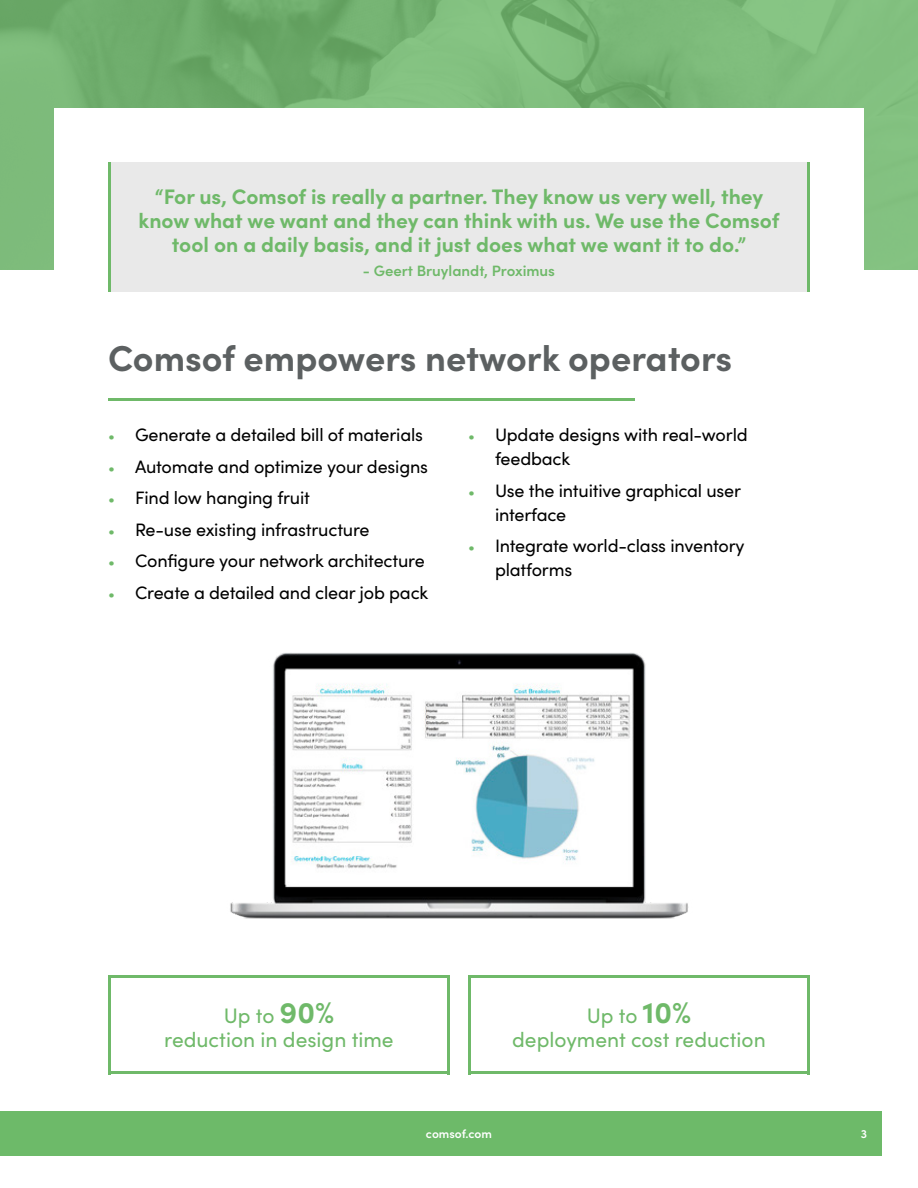
<style>
.page{position:relative;width:918px;height:1188px;background:#fff}
.page>*{position:absolute;margin:0;border:0;box-sizing:border-box;transform-origin:0 0}
.Section_Header{font:700 36px "Sofia Pro";color:#5c6061}
.Block_quote{font:700 21px/24px "Sofia Pro";color:#6fb969;text-align:center}
.Block_quote-2{font:21px/24px "Sofia Pro";color:#6fb969;text-align:center}
.t1{font:18px/24px "Sofia Pro";letter-spacing:-.01em;color:#000}
.Block_quote-3{font:600 15px "Sofia Pro";color:#6fb969}
.t2{font:600 12px "Sofia Pro";color:#fff}
.s1{font-size:15px;color:#6fb969}
.s2{font-weight:700;font-size:30px}
</style>
<div class="page">
<hr style="left:108px;top:398px;width:526px;height:3px;background:#6fb969">
<img style="left:230px;top:653px;width:459px;height:265px">
<div style="left:108px;top:162px;width:702px;height:129px;background:#e9e9e9"></div>
<hr style="left:807px;top:162px;width:3px;height:129px;background:#6fb969">
<hr style="left:108px;top:162px;width:3px;height:129px;background:#6fb969">
<hr style="left:108px;top:975px;width:3px;height:99px;background:#6fb969">
<hr style="left:447px;top:975px;width:3px;height:99px;background:#6fb969">
<hr style="left:108px;top:975px;width:342px;height:3px;background:#6fb969">
<hr style="left:108px;top:1071px;width:342px;height:3px;background:#6fb969">
<hr style="left:468px;top:975px;width:3px;height:99px;background:#6fb969">
<hr style="left:807px;top:975px;width:3px;height:99px;background:#6fb969">
<hr style="left:468px;top:975px;width:342px;height:3px;background:#6fb969">
<hr style="left:468px;top:1071px;width:342px;height:3px;background:#6fb969">
<div style="left:0;top:1112px;width:882px;height:44px;background:#6dba69"></div>
<img style="left:0;top:0;width:918px;height:270px">
<p class="Block_quote" style="left:139px;top:183px;width:642px">“For us, Comsof is really a partner. They know us very well, they know what we want and they can think with us. We use the Comsof tool on a daily basis, and it just does what we want it to do.”</p>
<p class="Block_quote-3" style="left:363px;top:260px;width:194px">- Geert Bruylandt, Proximus</p>
<p class="Section_Header" style="left:108px;top:331px;width:626px">Comsof empowers network operators</p>
<p class="t1" style="left:108px;top:422px;width:317px"><span class="s1">•</span> Generate a detailed bill of materials</p>
<p class="t1" style="left:108px;top:453px;width:322px"><span class="s1">•</span> Automate and optimize your designs</p>
<p class="t1" style="left:108px;top:485px;width:204px"><span class="s1">•</span> Find low hanging fruit</p>
<p class="t1" style="left:108px;top:516px;width:263px"><span class="s1">•</span> Re-use existing infrastructure</p>
<p class="t1" style="left:108px;top:548px;width:318px"><span class="s1">•</span> Configure your network architecture</p>
<p class="t1" style="left:108px;top:579px;width:322px"><span class="s1">•</span> Create a detailed and clear job pack</p>
<p class="t1" style="left:495px;top:422px;width:254px;text-indent:-27px"><span class="s1">•</span> Update designs with real-world feedback</p>
<p class="t1" style="left:495px;top:477px;width:248px;text-indent:-27px"><span class="s1">•</span> Use the intuitive graphical user interface</p>
<p class="t1" style="left:495px;top:533px;width:251px;text-indent:-27px"><span class="s1">•</span> Integrate world-class inventory platforms</p>
<p class="Block_quote-2" style="left:164px;top:1003px;width:231px">Up to <span class="s2">90%<br></span>reduction in design time</p>
<p class="Block_quote-2" style="left:512px;top:1003px;width:255px">Up to <span class="s2">10%<br></span>deployment cost reduction</p>
<p class="t2" style="left:426px;top:1125px;width:68px">comsof.com</p>
<p class="t2" style="left:861px;top:1125px;width:8px">3</p>
</div>
